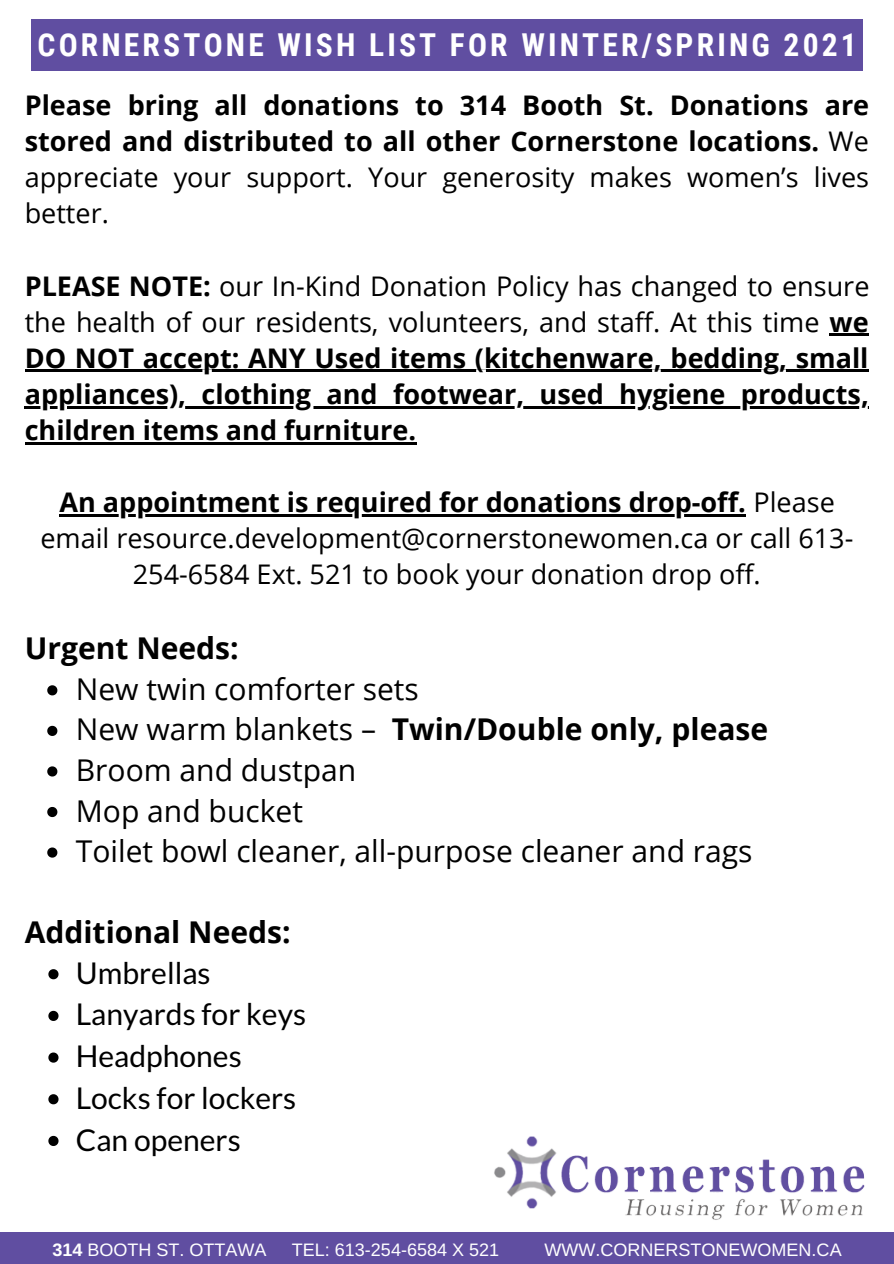
<style>
.page{position:relative;width:894px;height:1264px;background:#fff}
.page>*{position:absolute;margin:0;border:0;box-sizing:border-box;transform-origin:0 0}
.t1{font:700 31.5px "Roboto Condensed";letter-spacing:.1em;color:#fff}
.t2{font:30px "Open Sans";color:#000}
.t3{font:700 30px "Open Sans";color:#000}
.t4{font:30px "Lato";color:#000}
.t5{font:700 27px/36px "Open Sans";color:#000;text-align:justify}
.t6{font:27px/36px "Open Sans";color:#000;text-align:center}
.t7{font:18px "Arimo";color:#fff}
.s1{font-weight:400}
.s2{font-weight:700}
</style>
<div class="page">
<div style="left:0;top:1231px;width:893px;height:32px;background:#604ea1"></div>
<svg style="left:47px;top:685px;width:10px;height:10px"></svg>
<svg style="left:47px;top:725px;width:10px;height:11px"></svg>
<svg style="left:47px;top:766px;width:10px;height:10px"></svg>
<svg style="left:47px;top:807px;width:10px;height:10px"></svg>
<svg style="left:47px;top:847px;width:10px;height:10px"></svg>
<svg style="left:48px;top:969px;width:10px;height:10px"></svg>
<svg style="left:48px;top:1010px;width:10px;height:10px"></svg>
<svg style="left:48px;top:1052px;width:10px;height:10px"></svg>
<svg style="left:48px;top:1094px;width:10px;height:10px"></svg>
<svg style="left:48px;top:1135px;width:10px;height:10px"></svg>
<hr style="left:829px;top:334px;width:39px;height:2px;background:#000">
<hr style="left:25px;top:370px;width:843px;height:2px;background:#000">
<hr style="left:25px;top:406px;width:843px;height:2px;background:#000">
<hr style="left:25px;top:442px;width:391px;height:2px;background:#000">
<hr style="left:59px;top:514px;width:687px;height:2px;background:#000">
<img style="left:494px;top:1136px;width:371px;height:84px">
<div style="left:31px;top:19px;width:831px;height:52px;background:#604ea1"></div>
<p class="t1" style="left:37px;top:26px;width:820px">CORNERSTONE WISH LIST FOR WINTER/SPRING 2021</p>
<p class="t5" style="left:25px;top:87px;width:845px">Please bring all donations to 314 Booth St. Donations are stored and distributed to all other Cornerstone locations. <span class="s1">We appreciate your support. Your generosity makes women’s lives better.</span></p>
<p class="t5" style="left:25px;top:267px;width:846px">PLEASE NOTE: <span class="s1">our In-Kind Donation Policy has changed to ensure the health of our residents, volunteers, and staff. At this time</span> we DO NOT accept: ANY Used items (kitchenware, bedding, small appliances), clothing and footwear, used hygiene products, children items and furniture.</p>
<p class="t6" style="left:40px;top:483px;width:814px"><span class="s2">An appointment is required for donations drop-off.</span> Please email resource.development@cornerstonewomen.ca or call 613-<br>254-6584 Ext. 521 to book your donation drop off.</p>
<p class="t3" style="left:25px;top:627px;width:215px">Urgent Needs:</p>
<p class="t2" style="left:76px;top:668px;width:344px">New twin comforter sets</p>
<p class="t3" style="left:76px;top:708px;width:693px"><span class="s1">New warm blankets –</span> Twin/Double only, please</p>
<p class="t2" style="left:76px;top:749px;width:282px">Broom and dustpan</p>
<p class="t2" style="left:76px;top:789px;width:229px">Mop and bucket</p>
<p class="t2" style="left:76px;top:830px;width:678px">Toilet bowl cleaner, all-purpose cleaner and rags</p>
<p class="t3" style="left:25px;top:911px;width:267px">Additional Needs:</p>
<p class="t4" style="left:76px;top:954px;width:136px">Umbrellas</p>
<p class="t4" style="left:76px;top:995px;width:232px">Lanyards for keys</p>
<p class="t4" style="left:76px;top:1037px;width:167px">Headphones</p>
<p class="t4" style="left:76px;top:1079px;width:222px">Locks for lockers</p>
<p class="t4" style="left:76px;top:1120px;width:166px">Can openers</p>
<p class="t7" style="left:52px;top:1239px;width:215px"><span class="s2">314</span> BOOTH ST. OTTAWA</p>
<p class="t7" style="left:292px;top:1239px;width:209px">TEL: 613-254-6584 X 521</p>
<p class="t7" style="left:544px;top:1239px;width:298px">WWW.CORNERSTONEWOMEN.CA</p>
</div>
